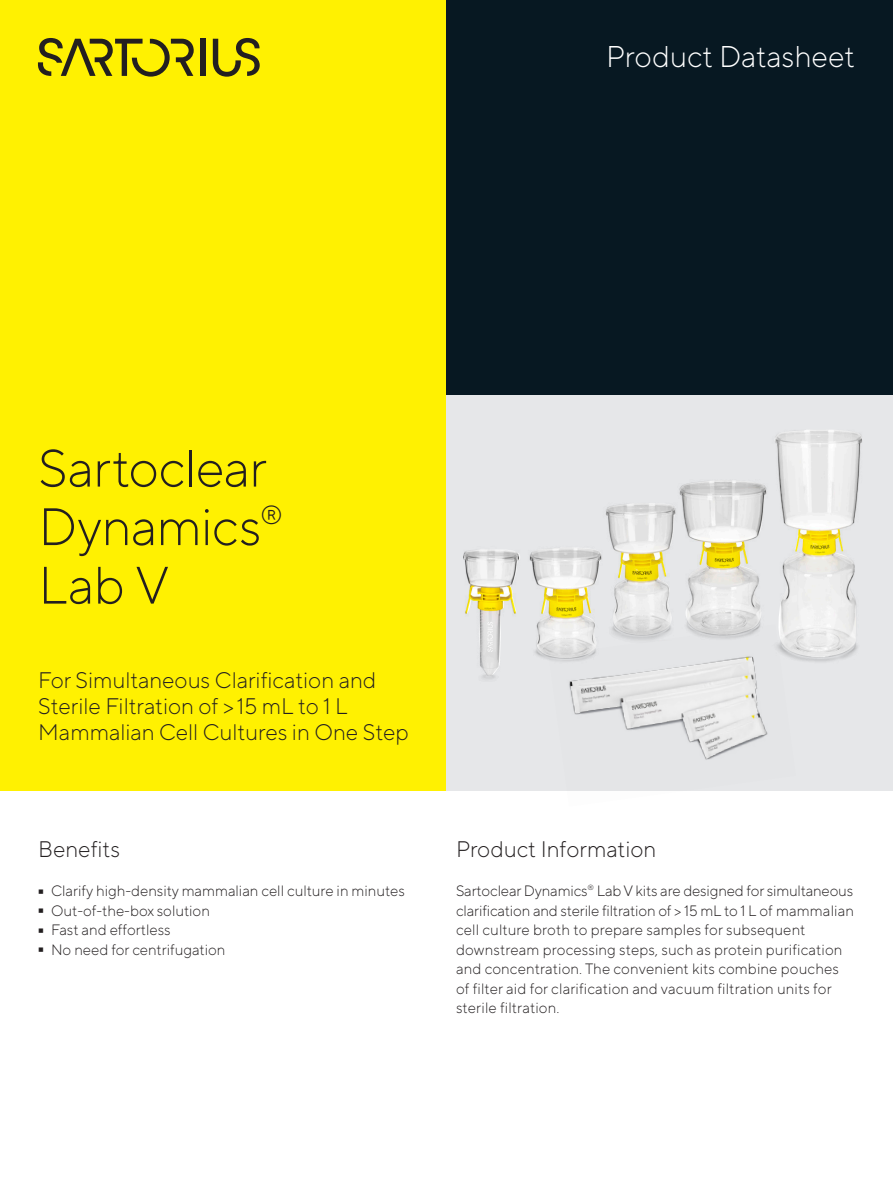
<style>
.page{position:relative;width:893px;height:1191px;background:#fff}
.page>*{position:absolute;margin:0;border:0;box-sizing:border-box;transform-origin:0 0}
.t1{font:300 95.25px "TT Norms Pro";color:#231f20;scale:.16 1}
.t2{font:300 52.5px/58.5px "TT Norms Pro";letter-spacing:-.015em;color:#231f20}
.t3{font:300 30px "TT Norms Pro";color:#fff}
.t4{font:300 22.5px/26px "TT Norms Pro";color:#231f20}
.t5{font:300 15px/19.5px "TT Norms Pro";color:#231f20}
</style>
<div class="page">
<div style="left:0;top:0;width:446px;height:791px;background:#fff101"></div>
<div style="left:446px;top:0;width:447px;height:395px;background:#071822"></div>
<div style="left:446px;top:395px;width:447px;height:396px;background:#e6e7e9"></div>
<img style="left:684px;top:730px;width:84px;height:30px">
<img style="left:463px;top:513px;width:385px;height:217px">
<img style="left:606px;top:430px;width:256px;height:227px">
<div style="left:200px;top:39px;width:5px;height:37px;background:#231f20"></div>
<svg style="left:213px;top:38px;width:47px;height:39px"></svg>
<svg style="left:38px;top:38px;width:156px;height:39px"></svg>
<h3 class="t3" style="left:606px;top:35px;width:250px">Product Datasheet</h3>
<h2 class="t2" style="left:38px;top:435px;width:246px">Sartoclear<br>Dynamics<sup>®<br></sup>Lab V</h2>
<h3 class="t4" style="left:38px;top:665px;width:372px">For Simultaneous Clarification and<br>Sterile Filtration of &gt; 15 mL to 1 L<br>Mammalian Cell Cultures in One Step</h3>
<h3 class="t4" style="left:38px;top:834px;width:83px">Benefits</h3>
<h1 class="t1" style="left:38px;top:817px;width:38px">-</h1>
<p class="t5" style="left:51px;top:880px;width:355px">Clarify high-density mammalian cell culture in minutes</p>
<h1 class="t1" style="left:38px;top:837px;width:38px">-</h1>
<p class="t5" style="left:51px;top:899px;width:160px">Out-of-the-box solution</p>
<h1 class="t1" style="left:38px;top:856px;width:38px">-</h1>
<p class="t5" style="left:51px;top:919px;width:121px">Fast and effortless</p>
<h1 class="t1" style="left:38px;top:876px;width:38px">-</h1>
<p class="t5" style="left:51px;top:938px;width:176px">No need for centrifugation</p>
<h3 class="t4" style="left:456px;top:834px;width:202px">Product Information</h3>
<p class="t5" style="left:456px;top:880px;width:399px">Sartoclear Dynamics<sup>®</sup> Lab V kits are designed for simultaneous clarification and sterile filtration of &gt; 15 mL to 1 L of mammalian cell culture broth to prepare samples for subsequent downstream processing steps, such as protein purification and concentration. The convenient kits combine pouches of filter aid for clarification and vacuum filtration units for sterile filtration.</p>
</div>
